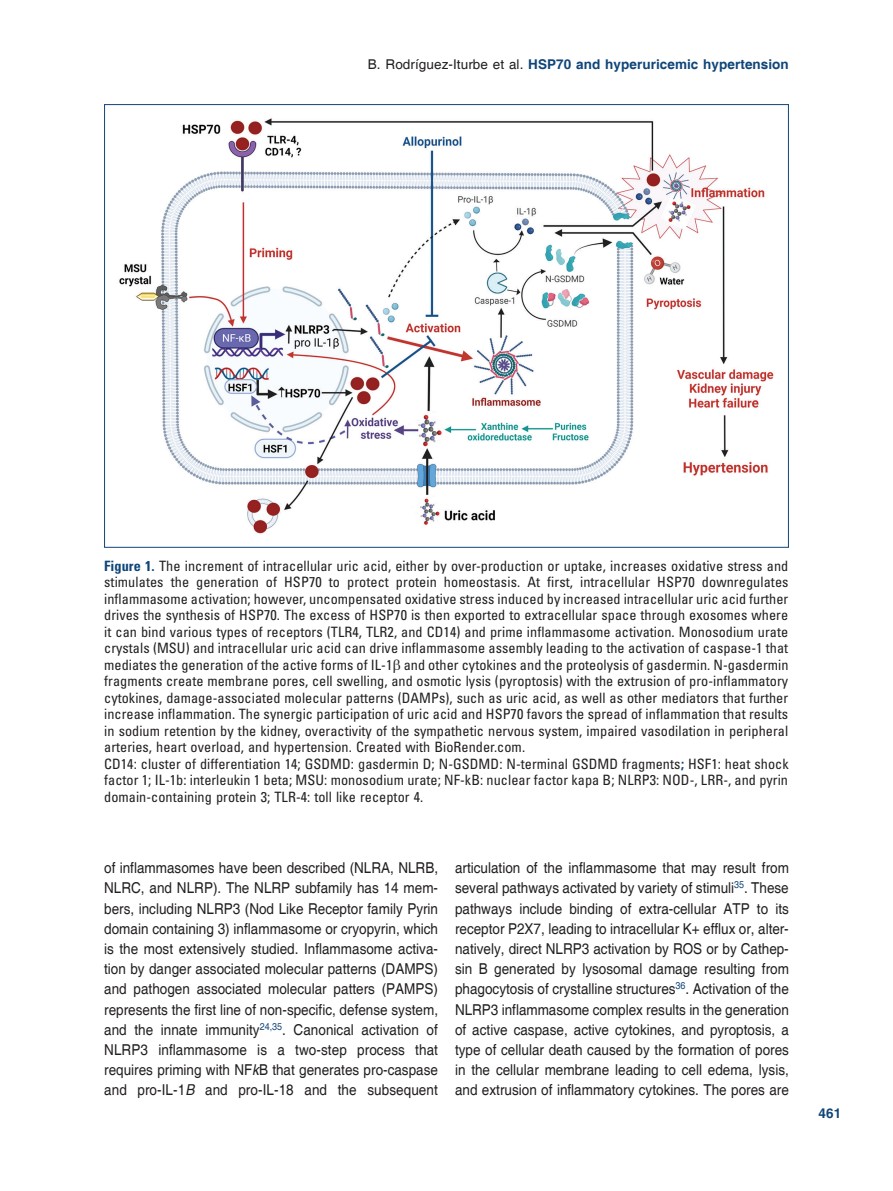
<style>
.page{position:relative;width:893px;height:1191px;background:#fff}
.page>*{position:absolute;margin:0;border:0;box-sizing:border-box;transform-origin:0 0}
.TX{font:15px/20.2px "Helvetica";color:#231f20;text-align:justify;scale:.9 1}
.FGC{font:condensed 14.25px/16.5px "Univers LT Std";letter-spacing:.005em;color:#231f20;text-align:justify}
.t1{font:700 13.5px "Helvetica";letter-spacing:.005em;color:#0f4578}
.t2{font:700 13.5px "Helvetica LT Std";color:#0f4578}
.s1{font-weight:400;color:#231f20}
.s2{font-weight:700;color:#0f4578}
.s3{font-style:italic}
</style>
<div class="page">
<img style="left:119px;top:118px;width:655px;height:416px">
<p class="t1" style="left:368px;top:56px;width:422px"><span class="s1">B. Rodríguez-Iturbe et al.</span> HSP70 and hyperuricemic hypertension</p>
<p class="FGC" style="left:104px;top:557px;width:686px"><span class="s2">Figure 1.</span> The increment of intracellular uric acid, either by over-production or uptake, increases oxidative stress and stimulates the generation of HSP70 to protect protein homeostasis. At first, intracellular HSP70 downregulates inflammasome activation; however, uncompensated oxidative stress induced by increased intracellular uric acid further drives the synthesis of HSP70. The excess of HSP70 is then exported to extracellular space through exosomes where it can bind various types of receptors (TLR4, TLR2, and CD14) and prime inflammasome activation. Monosodium urate crystals (MSU) and intracellular uric acid can drive inflammasome assembly leading to the activation of caspase-1 that mediates the generation of the active forms of IL-1 and other cytokines and the proteolysis of gasdermin. N-gasdermin fragments create membrane pores, cell swelling, and osmotic lysis (pyroptosis) with the extrusion of pro-inflammatory cytokines, damage-associated molecular patterns (DAMPs), such as uric acid, as well as other mediators that further increase inflammation. The synergic participation of uric acid and HSP70 favors the spread of inflammation that results in sodium retention by the kidney, overactivity of the sympathetic nervous system, impaired vasodilation in peripheral arteries, heart overload, and hypertension. Created with BioRender.com.</p>
<p class="FGC" style="left:104px;top:755px;width:686px">CD14: cluster of differentiation 14; GSDMD: gasdermin D; N-GSDMD: N-terminal GSDMD fragments<span class="s2">;</span> HSF1: heat shock factor 1; IL-1b: interleukin 1 beta; MSU: monosodium urate; NF-kB: nuclear factor kapa B; NLRP3: NOD-, LRR-, and pyrin domain-containing protein 3; TLR-4: toll like receptor 4.</p>
<p class="TX" style="left:104px;top:858px;width:373px">of inflammasomes have been described (NLRA, NLRB, NLRC, and NLRP). The NLRP subfamily has 14 mem&shy;bers, including NLRP3 (Nod Like Receptor family Pyrin domain containing 3) inflammasome or cryopyrin, which is the most extensively studied. Inflammasome activa&shy;tion by danger associated molecular patterns (DAMPS) and pathogen associated molecular patters (PAMPS) represents the first line of non-specific, defense system, and the innate immunity<sup>24,35</sup>. Canonical activation of NLRP3 inflammasome is a two-step process that requires priming with NF<span class="s3">k</span>B that generates pro-caspase and pro-IL-1<span class="s3">B</span> and pro-IL-18 and the subsequent</p>
<p class="TX" style="left:455px;top:858px;width:373px">articulation of the inflammasome that may result from several pathways activated by variety of stimuli<sup>35</sup>. These pathways include binding of extra-cellular ATP to its receptor P2X7, leading to intracellular K+ efflux or, alter&shy;natively, direct NLRP3 activation by ROS or by Cathep&shy;sin B generated by lysosomal damage resulting from phagocytosis of crystalline structures<sup>36</sup>. Activation of the NLRP3 inflammasome complex results in the generation of active caspase, active cytokines, and pyroptosis, a type of cellular death caused by the formation of pores in the cellular membrane leading to cell edema, lysis, and extrusion of inflammatory cytokines. The pores are</p>
<p class="t2" style="left:819px;top:1104px;width:24px">461</p>
</div>
